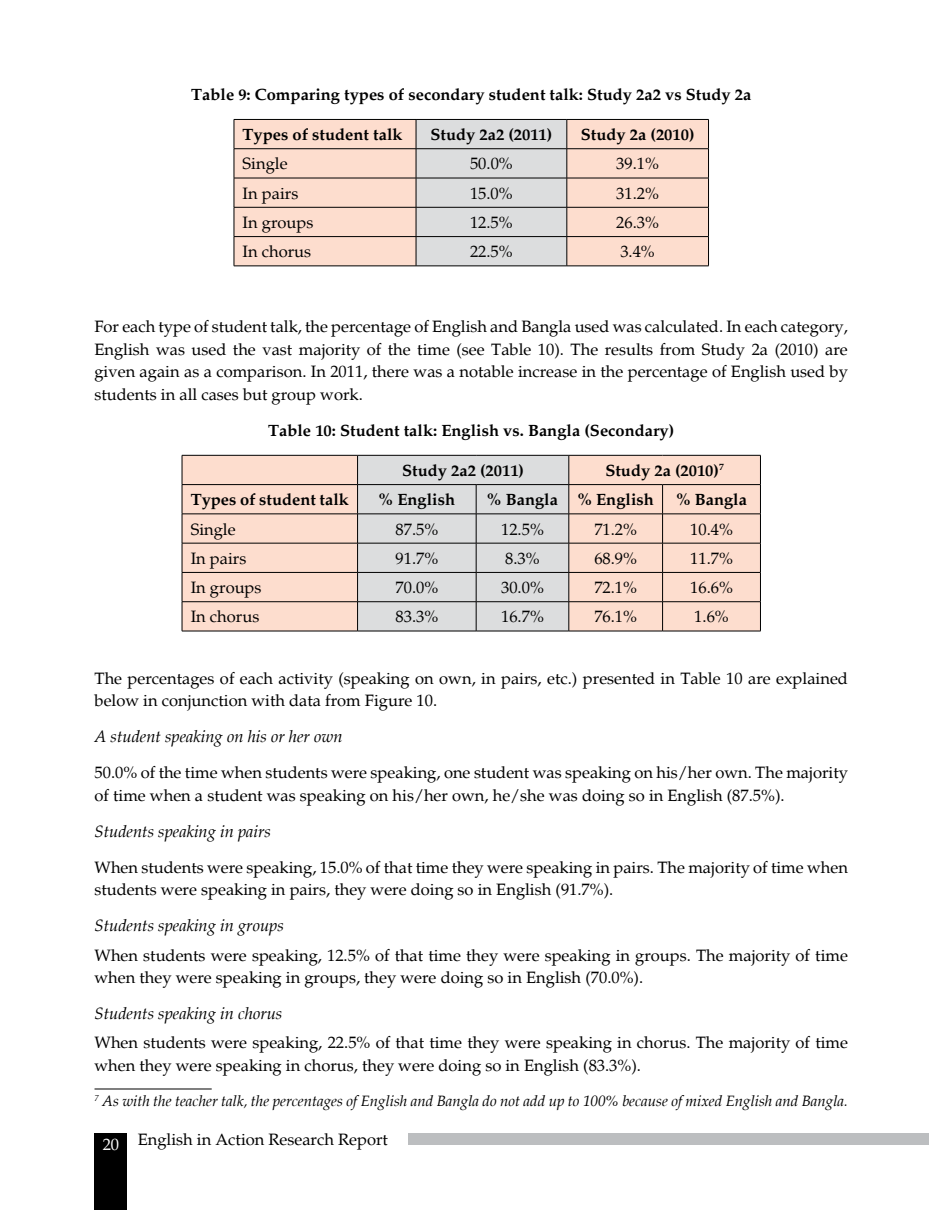
<style>
.page{position:relative;width:929px;height:1210px;background:#fff}
.page>*{position:absolute;margin:0;border:0;box-sizing:border-box;transform-origin:0 0}
.t1{font:16.5px/22.5px "Palatino";color:#000}
.t2{font:700 16.5px "Palatino";color:#000}
.t3{font:italic 16.5px "Palatino";color:#000}
.t4{font:italic 15px "Palatino";color:#000}
.s1{color:#fff}
</style>
<div class="page">
<div style="left:94px;top:1133px;width:33px;height:77px;background:#000"></div>
<div style="left:409px;top:1133px;width:520px;height:11px;background:#bcbec0"></div>
<div style="left:235px;top:120px;width:473px;height:146px;background:#fdddce"></div>
<hr style="left:234px;top:119px;width:182px;height:1px;background:#000">
<hr style="left:567px;top:119px;width:142px;height:1px;background:#000">
<hr style="left:234px;top:148px;width:182px;height:1px;background:#000">
<hr style="left:567px;top:148px;width:142px;height:1px;background:#000">
<hr style="left:234px;top:178px;width:182px;height:1px;background:#000">
<hr style="left:567px;top:178px;width:142px;height:1px;background:#000">
<hr style="left:234px;top:207px;width:182px;height:1px;background:#000">
<hr style="left:567px;top:207px;width:142px;height:1px;background:#000">
<hr style="left:234px;top:236px;width:182px;height:1px;background:#000">
<svg style="left:234px;top:120px;width:1px;height:146px"></svg>
<hr style="left:567px;top:236px;width:142px;height:1px;background:#000">
<svg style="left:416px;top:119px;width:151px;height:147px;background:#d1d2d3"></svg>
<svg style="left:708px;top:120px;width:1px;height:146px"></svg>
<hr style="left:234px;top:266px;width:182px;height:1px;background:#000">
<hr style="left:416px;top:266px;width:151px;height:1px;background:#000">
<hr style="left:567px;top:266px;width:142px;height:1px;background:#000">
<div style="left:183px;top:456px;width:577px;height:175px;background:#fdddce"></div>
<hr style="left:182px;top:455px;width:175px;height:1px;background:#000">
<hr style="left:569px;top:455px;width:93px;height:1px;background:#000">
<hr style="left:662px;top:455px;width:98px;height:1px;background:#000">
<hr style="left:182px;top:484px;width:175px;height:1px;background:#000">
<hr style="left:569px;top:484px;width:93px;height:1px;background:#000">
<hr style="left:662px;top:484px;width:98px;height:1px;background:#000">
<hr style="left:182px;top:513px;width:175px;height:1px;background:#000">
<hr style="left:569px;top:513px;width:93px;height:1px;background:#000">
<hr style="left:662px;top:513px;width:98px;height:1px;background:#000">
<hr style="left:182px;top:543px;width:175px;height:1px;background:#000">
<hr style="left:569px;top:543px;width:93px;height:1px;background:#000">
<hr style="left:662px;top:543px;width:98px;height:1px;background:#000">
<hr style="left:182px;top:572px;width:175px;height:1px;background:#000">
<hr style="left:569px;top:572px;width:93px;height:1px;background:#000">
<hr style="left:662px;top:572px;width:98px;height:1px;background:#000">
<hr style="left:182px;top:601px;width:175px;height:1px;background:#000">
<svg style="left:182px;top:455px;width:1px;height:176px"></svg>
<hr style="left:569px;top:601px;width:93px;height:1px;background:#000">
<svg style="left:357px;top:455px;width:212px;height:176px;background:#d1d2d3"></svg>
<hr style="left:662px;top:601px;width:98px;height:1px;background:#000">
<svg style="left:662px;top:485px;width:1px;height:146px"></svg>
<svg style="left:760px;top:455px;width:1px;height:176px"></svg>
<hr style="left:182px;top:631px;width:175px;height:1px;background:#000">
<hr style="left:357px;top:631px;width:119px;height:1px;background:#000">
<hr style="left:476px;top:631px;width:93px;height:1px;background:#000">
<hr style="left:569px;top:631px;width:93px;height:1px;background:#000">
<hr style="left:662px;top:631px;width:98px;height:1px;background:#000">
<hr style="left:94px;top:1088px;width:118px;height:1px;background:#000">
<p class="t2" style="left:191px;top:84px;width:562px">Table 9: Comparing types of secondary student talk: Study 2a2 vs Study 2a</p>
<p class="t2" style="left:243px;top:125px;width:161px">Types of student talk</p>
<p class="t2" style="left:430px;top:125px;width:123px">Study 2a2 (2011)</p>
<p class="t2" style="left:581px;top:125px;width:115px">Study 2a (2010)</p>
<p class="t1" style="left:243px;top:153px;width:46px">Single</p>
<p class="t1" style="left:470px;top:153px;width:44px">50.0%</p>
<p class="t1" style="left:616px;top:153px;width:44px">39.1%</p>
<p class="t1" style="left:243px;top:182px;width:57px">In pairs</p>
<p class="t1" style="left:470px;top:182px;width:44px">15.0%</p>
<p class="t1" style="left:616px;top:182px;width:44px">31.2%</p>
<p class="t1" style="left:243px;top:211px;width:72px">In groups</p>
<p class="t1" style="left:470px;top:211px;width:44px">12.5%</p>
<p class="t1" style="left:616px;top:211px;width:44px">26.3%</p>
<p class="t1" style="left:243px;top:241px;width:70px">In chorus</p>
<p class="t1" style="left:470px;top:241px;width:44px">22.5%</p>
<p class="t1" style="left:620px;top:241px;width:36px">3.4%</p>
<p class="t1" style="left:94px;top:315px;width:755px;text-align:justify">For each type of student talk, the percentage of English and Bangla used was calculated. In each category, English was used the vast majority of the time (see Table 10). The results from Study 2a (2010) are given again as a comparison. In 2011, there was a notable increase in the percentage of English used by students in all cases but group work.</p>
<p class="t2" style="left:268px;top:420px;width:408px">Table 10: Student talk: English vs. Bangla (Secondary)</p>
<p class="t2" style="left:402px;top:461px;width:123px">Study 2a2 (2011)</p>
<p class="t2" style="left:605px;top:461px;width:120px">Study 2a (2010)<sup>7</sup></p>
<p class="t2" style="left:191px;top:490px;width:160px">Types of student talk</p>
<p class="t2" style="left:379px;top:490px;width:78px">% English</p>
<p class="t2" style="left:487px;top:490px;width:168px">% Bangla % English</p>
<p class="t2" style="left:676px;top:490px;width:73px">% Bangla</p>
<p class="t1" style="left:191px;top:518px;width:46px">Single</p>
<p class="t1" style="left:395px;top:518px;width:44px">87.5%</p>
<p class="t1" style="left:501px;top:518px;width:44px">12.5%</p>
<p class="t1" style="left:594px;top:518px;width:44px">71.2%</p>
<p class="t1" style="left:690px;top:518px;width:44px">10.4%</p>
<p class="t1" style="left:191px;top:547px;width:57px">In pairs</p>
<p class="t1" style="left:395px;top:547px;width:44px">91.7%</p>
<p class="t1" style="left:505px;top:547px;width:36px">8.3%</p>
<p class="t1" style="left:594px;top:547px;width:44px">68.9%</p>
<p class="t1" style="left:690px;top:547px;width:44px">11.7%</p>
<p class="t1" style="left:191px;top:576px;width:72px">In groups</p>
<p class="t1" style="left:395px;top:576px;width:44px">70.0%</p>
<p class="t1" style="left:501px;top:576px;width:44px">30.0%</p>
<p class="t1" style="left:594px;top:576px;width:44px">72.1%</p>
<p class="t1" style="left:690px;top:576px;width:44px">16.6%</p>
<p class="t1" style="left:191px;top:606px;width:70px">In chorus</p>
<p class="t1" style="left:395px;top:606px;width:44px">83.3%</p>
<p class="t1" style="left:501px;top:606px;width:44px">16.7%</p>
<p class="t1" style="left:594px;top:606px;width:44px">76.1%</p>
<p class="t1" style="left:694px;top:606px;width:36px">1.6%</p>
<p class="t1" style="left:95px;top:667px;width:755px">The percentages of each activity (speaking on own, in pairs, etc.) presented in Table 10 are explained below in conjunction with data from Figure 10.</p>
<p class="t3" style="left:95px;top:726px;width:249px">A student speaking on his or her own</p>
<p class="t1" style="left:95px;top:762px;width:755px">50.0% of the time when students were speaking, one student was speaking on his/her own. The majority of time when a student was speaking on his/her own, he/she was doing so in English (87.5%).</p>
<p class="t3" style="left:95px;top:821px;width:178px">Students speaking in pairs</p>
<p class="t1" style="left:95px;top:856px;width:755px">When students were speaking, 15.0% of that time they were speaking in pairs. The majority of time when students were speaking in pairs, they were doing so in English (91.7%).</p>
<p class="t3" style="left:95px;top:915px;width:191px">Students speaking in groups</p>
<p class="t1" style="left:95px;top:944px;width:755px">When students were speaking, 12.5% of that time they were speaking in groups. The majority of time when they were speaking in groups, they were doing so in English (70.0%).</p>
<p class="t3" style="left:95px;top:1003px;width:189px">Students speaking in chorus</p>
<p class="t1" style="left:95px;top:1032px;width:755px">When students were speaking, 22.5% of that time they were speaking in chorus. The majority of time when they were speaking in chorus, they were doing so in English (83.3%).</p>
<p class="t4" style="left:94px;top:1092px;width:755px"><sup>7</sup> As with the teacher talk, the percentages of English and Bangla do not add up to 100% because of mixed English and Bangla.</p>
<p class="t1" style="left:103px;top:1128px;width:287px"><span class="s1">20</span> English in Action Research Report</p>
</div>
